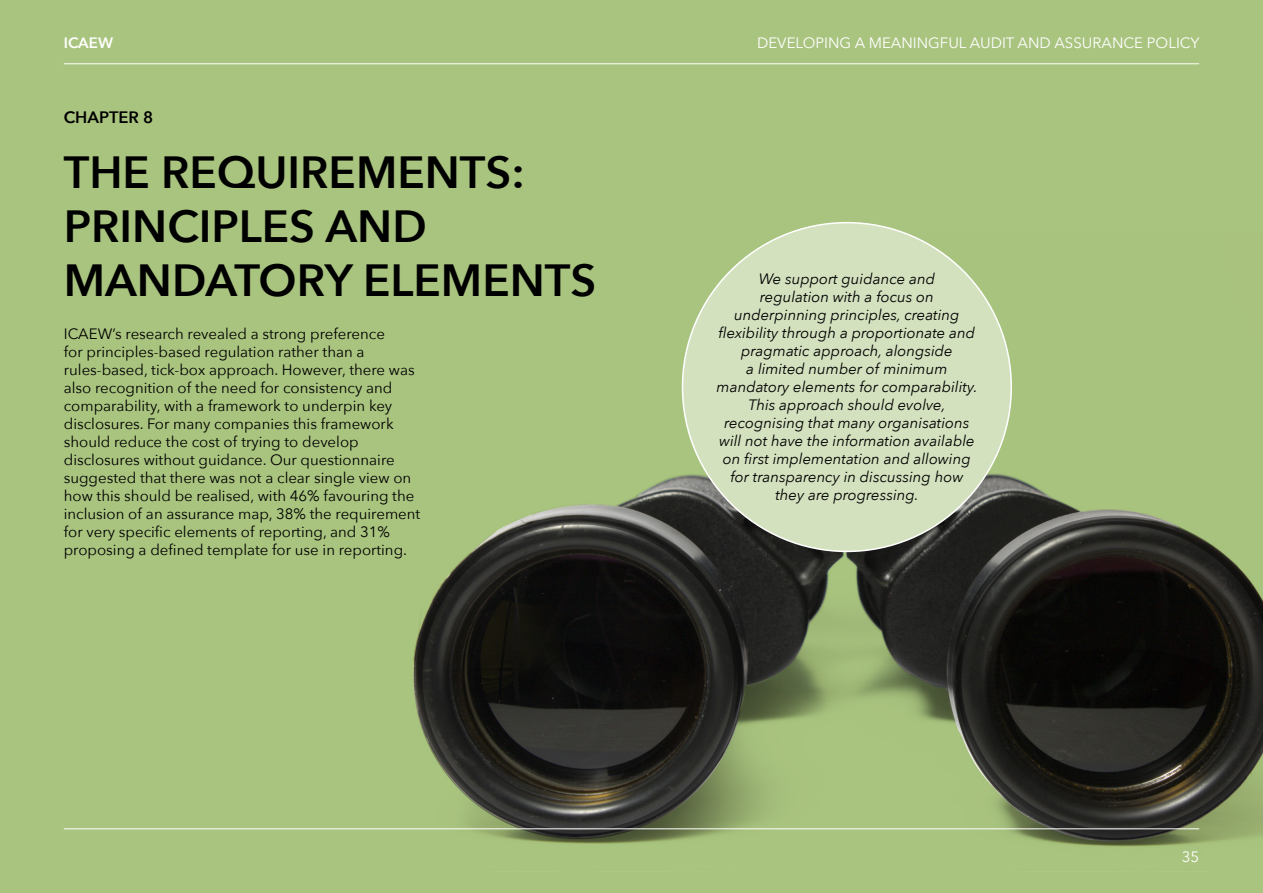
<style>
.page{position:relative;width:1263px;height:893px;background:#a9c47f}
.page>*{position:absolute;margin:0;border:0;box-sizing:border-box;transform-origin:0 0}
.t1{font:600 45px/54px "Avenir Next";color:#000}
.t2{font:600 16.5px "Avenir Next";color:#000}
.t3{font:15px/18px "Avenir Next";color:#000}
.t4{font:italic 15px/18px "Avenir Next";color:#000;text-align:center}
.t5{font:15px "Avenir Next";color:#fff}
.t6{font:600 15px "Avenir Next";color:#fff}
</style>
<div class="page">
<img style="left:367px;top:233px;width:896px;height:614px">
<div style="left:682px;top:223px;width:329px;height:328px;background:#d4e1bf;border-radius:50%"></div>
<hr style="left:64px;top:64px;width:1135px;height:1px;background:#fff">
<hr style="left:64px;top:828px;width:1135px;height:1px;background:#fff">
<p class="t6" style="left:64px;top:30px;width:51px">ICAEW</p>
<p class="t5" style="left:757px;top:30px;width:444px">DEVELOPING A MEANINGFUL AUDIT AND ASSURANCE POLICY</p>
<p class="t2" style="left:64px;top:103px;width:91px">CHAPTER 8</p>
<h1 class="t1" style="left:64px;top:144px;width:534px">THE REQUIREMENTS:<br>PRINCIPLES AND<br>MANDATORY ELEMENTS</h1>
<p class="t3" style="left:64px;top:324px;width:358px">ICAEW’s research revealed a strong preference<br>for principles-based regulation rather than a rules-based, tick-box approach. However, there was also recognition of the need for consistency and comparability, with a framework to underpin key disclosures. For many companies this framework should reduce the cost of trying to develop disclosures without guidance. Our questionnaire suggested that there was not a clear single view on how this should be realised, with 46% favouring the inclusion of an assurance map, 38% the requirement for very specific elements of reporting, and 31% proposing a defined template for use in reporting.</p>
<p class="t4" style="left:716px;top:269px;width:263px">We support guidance and<br>regulation with a focus on underpinning principles, creating flexibility through a proportionate and pragmatic approach, alongside<br>a limited number of minimum mandatory elements for comparability.<br>This approach should evolve, recognising that many organisations will not have the information available on first implementation and allowing for transparency in discussing how they are progressing.</p>
<p class="t5" style="left:1182px;top:844px;width:19px">35</p>
</div>
